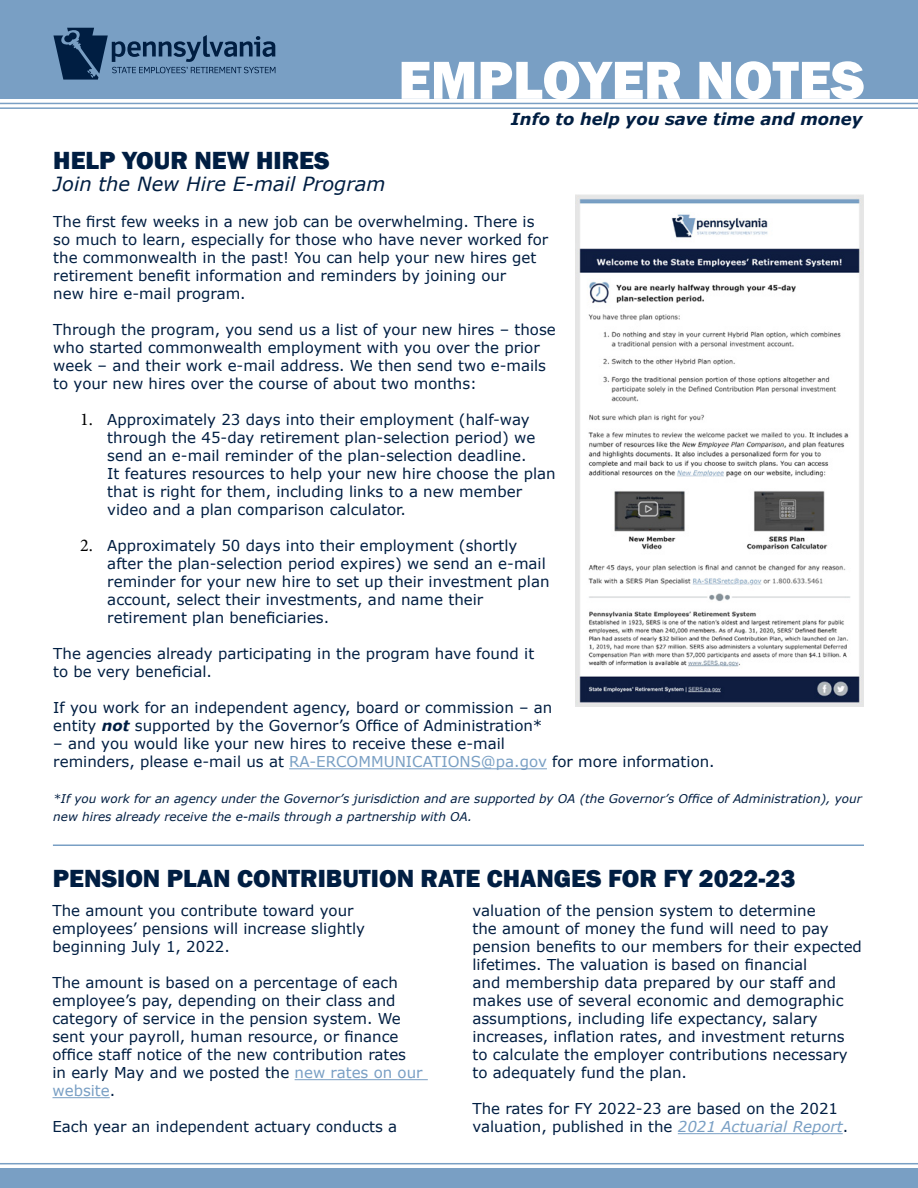
<style>
.page{position:relative;width:918px;height:1188px;background:#fff}
.page>*{position:absolute;margin:0;border:0;box-sizing:border-box;transform-origin:0 0}
.t1{font:800 55.5px "Franklin Gothic";color:#fff}
.t2{font:800 25.5px "Franklin Gothic";color:#001e42}
.t3{font:italic 19.5px "Verdana";color:#001e42}
.t4{font:italic 700 16.5px "Verdana";color:#001e42}
.t5{font:15px/18px "Verdana";color:#001e42}
.t6{font:italic 12px/18px "Verdana";color:#001e42}
.s1{font-family:"Minion Pro";font-size:18px;color:#000}
.s2{font-weight:700;font-style:italic}
.s3{color:#799fc4}
.s4{font-style:italic;color:#799fc4}
</style>
<div class="page">
<hr style="left:0;top:107px;width:918px;height:2px;background:#799fc4">
<hr style="left:0;top:103px;width:918px;height:1px;background:#799fc4">
<hr style="left:0;top:1163px;width:918px;height:1px;background:#799fc4">
<hr style="left:53px;top:844px;width:811px;height:2px;background:#799fc4">
<div style="left:0;top:0;width:918px;height:99px;background:#799fc4"></div>
<div style="left:0;top:1168px;width:918px;height:20px;background:#799fc4"></div>
<svg style="left:53px;top:28px;width:222px;height:52px"></svg>
<hr style="left:295px;top:1079px;width:133px;height:1px;background:#799fc4">
<hr style="left:52px;top:1097px;width:58px;height:1px;background:#799fc4">
<hr style="left:678px;top:1133px;width:165px;height:1px;background:#799fc4">
<hr style="left:289px;top:768px;width:258px;height:1px;background:#799fc4">
<img style="left:575px;top:195px;width:289px;height:512px">
<h1 class="t1" style="left:398px;top:44px;width:468px">EMPLOYER NOTES</h1>
<p class="t4" style="left:511px;top:108px;width:353px">Info to help you save time and money</p>
<h2 class="t2" style="left:53px;top:144px;width:278px">HELP YOUR NEW HIRES</h2>
<h3 class="t3" style="left:53px;top:172px;width:334px">Join the New Hire E-mail Program</h3>
<p class="t5" style="left:53px;top:213px;width:496px">The first few weeks in a new job can be overwhelming. There is so much to learn, especially for those who have never worked for the commonwealth in the past! You can help your new hires get retirement benefit information and reminders by joining our<br>new hire e-mail program.</p>
<p class="t5" style="left:53px;top:321px;width:504px">Through the program, you send us a list of your new hires – those who started commonwealth employment with you over the prior week – and their work e-mail address. We then send two e-mails to your new hires over the course of about two months:</p>
<p class="t5" style="left:107px;top:411px;width:450px;text-indent:-27px"><span class="s1">1.</span> Approximately 23 days into their employment (half-way through the 45-day retirement plan-selection period) we send an e-mail reminder of the plan-selection deadline.<br>It features resources to help your new hire choose the plan that is right for them, including links to a new member video and a plan comparison calculator.</p>
<p class="t5" style="left:107px;top:537px;width:444px;text-indent:-27px"><span class="s1">2.</span> Approximately 50 days into their employment (shortly after the plan-selection period expires) we send an e-mail reminder for your new hire to set up their investment plan account, select their investments, and name their retirement plan beneficiaries.</p>
<p class="t5" style="left:53px;top:645px;width:482px">The agencies already participating in the program have found it to be very beneficial.</p>
<p class="t5" style="left:53px;top:699px;width:501px">If you work for an independent agency, board or commission – an entity <span class="s2">not</span> supported by the Governor’s Office of Administration*</p>
<p class="t5" style="left:53px;top:735px;width:663px">– and you would like your new hires to receive these e-mail<br>reminders, please e-mail us at <span class="s3">RA-ERCOMMUNICATIONS@pa.gov</span> for more information.</p>
<p class="t6" style="left:53px;top:790px;width:810px">*If you work for an agency under the Governor’s jurisdiction and are supported by OA (the Governor’s Office of Administration), your new hires already receive the e-mails through a partnership with OA.</p>
<h2 class="t2" style="left:53px;top:862px;width:744px">PENSION PLAN CONTRIBUTION RATE CHANGES FOR FY 2022-23</h2>
<p class="t5" style="left:52px;top:902px;width:314px">The amount you contribute toward your employees’ pensions will increase slightly beginning July 1, 2022.</p>
<p class="t5" style="left:52px;top:974px;width:372px">The amount is based on a percentage of each employee’s pay, depending on their class and category of service in the pension system. We sent your payroll, human resource, or finance office staff notice of the new contribution rates in early May and we posted the <span class="s3">new rates on our website</span>.</p>
<p class="t5" style="left:52px;top:1118px;width:346px">Each year an independent actuary conducts a</p>
<p class="t5" style="left:472px;top:902px;width:391px">valuation of the pension system to determine<br>the amount of money the fund will need to pay pension benefits to our members for their expected lifetimes. The valuation is based on financial<br>and membership data prepared by our staff and makes use of several economic and demographic assumptions, including life expectancy, salary increases, inflation rates, and investment returns to calculate the employer contributions necessary to adequately fund the plan.</p>
<p class="t5" style="left:472px;top:1100px;width:377px">The rates for FY 2022-23 are based on the 2021 valuation, published in the <span class="s4">2021 Actuarial Report</span>.</p>
</div>
